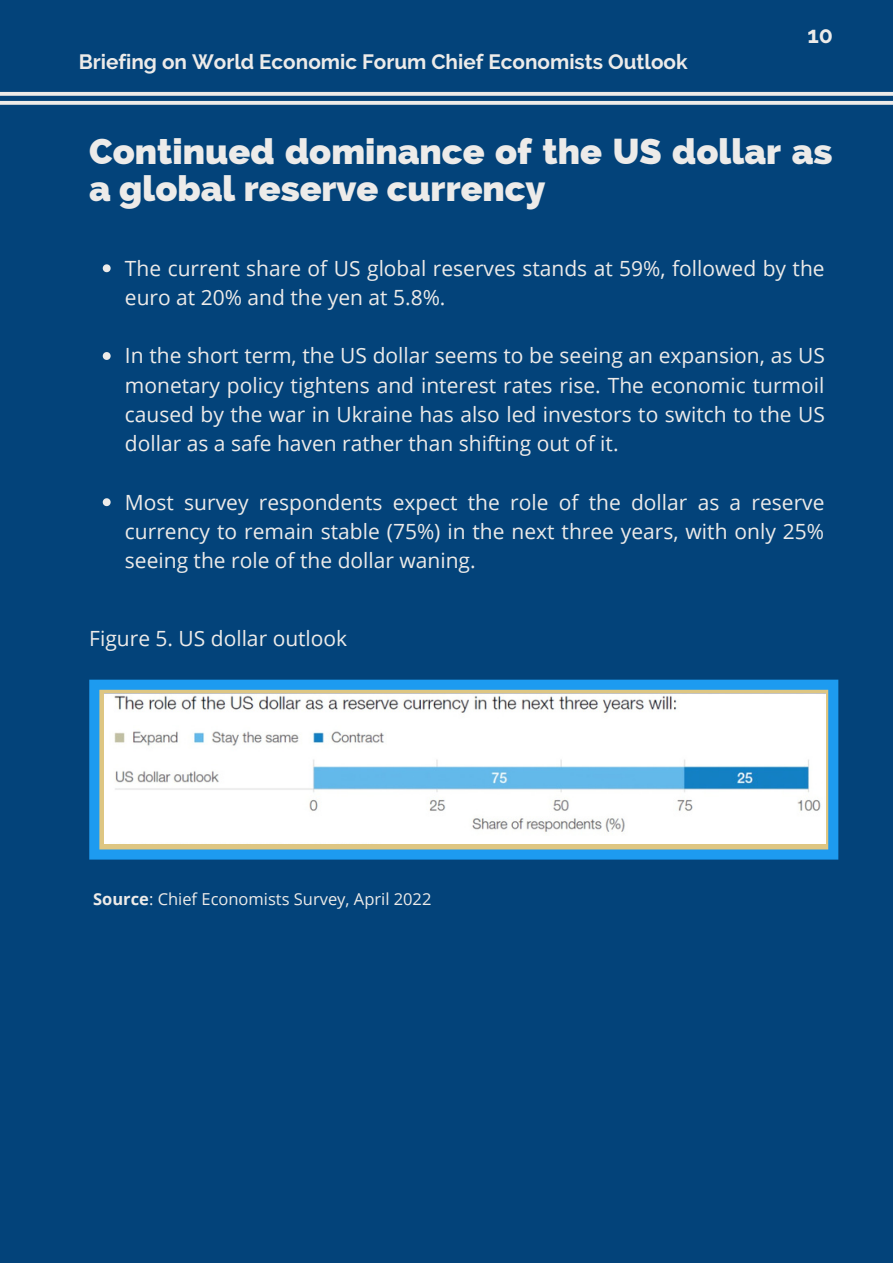
<style>
.page{position:relative;width:893px;height:1264px;background:#fff}
.page>*{position:absolute;margin:0;border:0;box-sizing:border-box;transform-origin:0 0}
.t1{font:800 36px/37px "Raleway";color:#edebe9}
.t2{font:700 23.1px "Raleway";color:#edebe9}
.t3{font:21px/29.2px "Open Sans";color:#edebe9;text-align:justify}
.t4{font:700 20.7px "Raleway";color:#edebe9}
.t5{font:16.5px "Open Sans";color:#edebe9}
.s1{font-weight:700}
</style>
<div class="page">
<div style="left:0;top:0;width:892px;height:1262px;background:#03437a"></div>
<svg style="left:0;top:91px;width:892px;height:14px"></svg>
<svg style="left:89px;top:679px;width:749px;height:180px;background:#5ca9cf"></svg>
<img style="left:104px;top:694px;width:721px;height:149px">
<svg style="left:103px;top:264px;width:8px;height:8px"></svg>
<svg style="left:103px;top:352px;width:8px;height:8px"></svg>
<svg style="left:103px;top:498px;width:8px;height:8px"></svg>
<p class="t4" style="left:79px;top:49px;width:610px">Briefing on World Economic Forum Chief Economists Outlook</p>
<p class="t2" style="left:807px;top:21px;width:27px">10</p>
<h1 class="t1" style="left:89px;top:132px;width:744px">Continued dominance of the US dollar as a global reserve currency</h1>
<p class="t3" style="left:125px;top:253px;width:701px">The current share of US global reserves stands at 59%, followed by the euro at 20% and the yen at 5.8%.</p>
<p class="t3" style="left:125px;top:340px;width:701px">In the short term, the US dollar seems to be seeing an expansion, as US monetary policy tightens and interest rates rise. The economic turmoil caused by the war in Ukraine has also led investors to switch to the US dollar as a safe haven rather than shifting out of it.</p>
<p class="t3" style="left:125px;top:486px;width:701px">Most survey respondents expect the role of the dollar as a reserve currency to remain stable (75%) in the next three years, with only 25% seeing the role of the dollar waning.</p>
<p class="t3" style="left:89px;top:623px;width:259px">Figure 5. US dollar outlook</p>
<p class="t5" style="left:93px;top:887px;width:340px"><span class="s1">Source</span>: Chief Economists Survey, April 2022</p>
</div>
